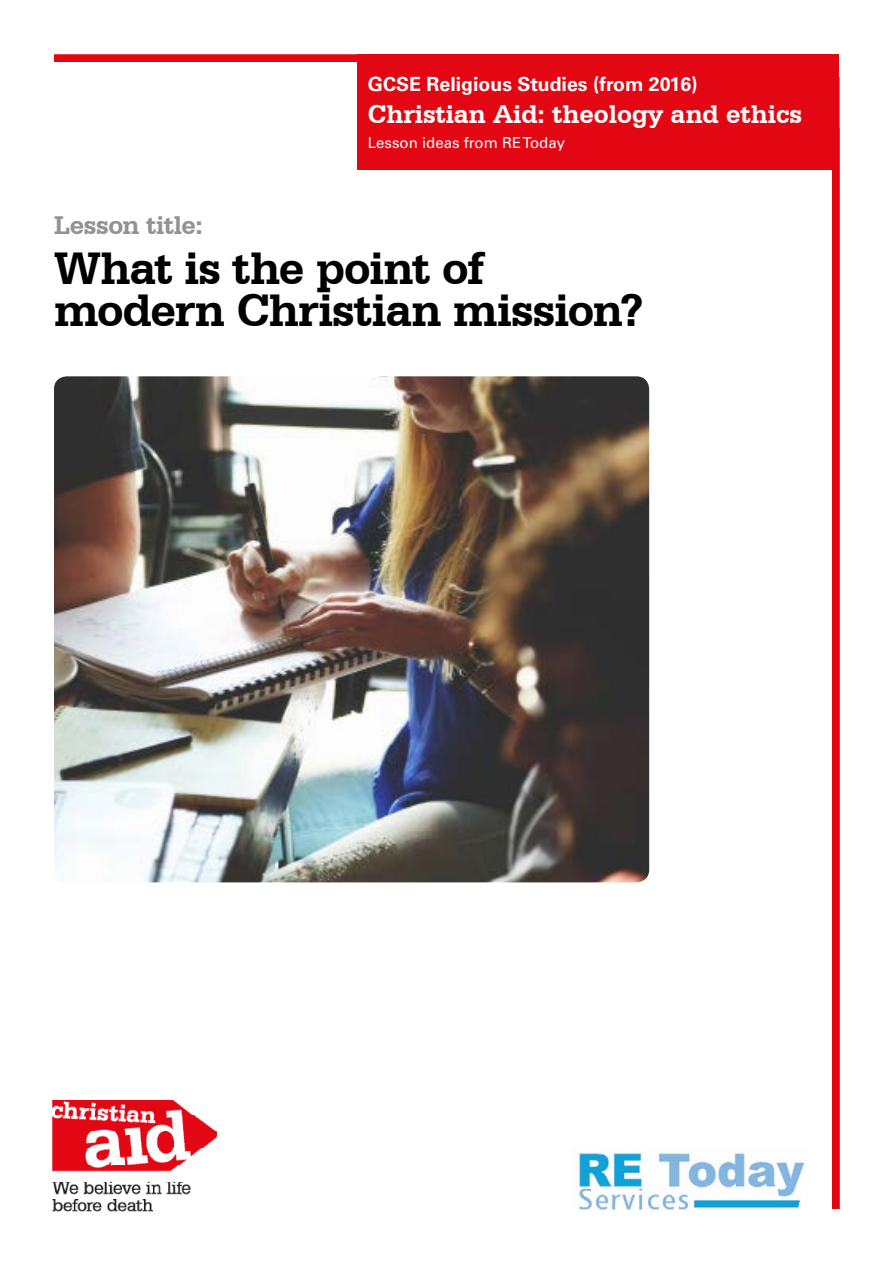
<style>
.page{position:relative;width:893px;height:1263px;background:#fff}
.page>*{position:absolute;margin:0;border:0;box-sizing:border-box;transform-origin:0 0}
.t1{font:700 48px/41.7px "Serifa BT";letter-spacing:-.015em;color:#000}
.t2{font:700 27px "Serifa BT";color:#fff}
.t3{font:700 27px "Serifa BT";letter-spacing:-.015em;color:#929292}
.t4{font:700 19.5px "Univers CA";color:#fff}
.t5{font:15px "Univers CA";color:#fff}
</style>
<div class="page">
<div style="left:357px;top:54px;width:482px;height:115px;background:#e30613"></div>
<img style="left:52px;top:1101px;width:165px;height:111px">
<img style="left:54px;top:376px;width:595px;height:506px">
<div style="left:54px;top:55px;width:357px;height:7px;background:#e30613"></div>
<div style="left:832px;top:128px;width:7px;height:1081px;background:#e30613"></div>
<img style="left:573px;top:1149px;width:232px;height:61px">
<p class="t4" style="left:368px;top:73px;width:331px">GCSE Religious Studies (from 2016)</p>
<p class="t2" style="left:368px;top:97px;width:436px">Christian Aid: theology and ethics</p>
<p class="t5" style="left:368px;top:134px;width:199px">Lesson ideas from RE Today</p>
<p class="t3" style="left:54px;top:208px;width:150px">Lesson title:</p>
<p class="t1" style="left:54px;top:246px;width:591px">What is the point of modern Christian mission?</p>
</div>
